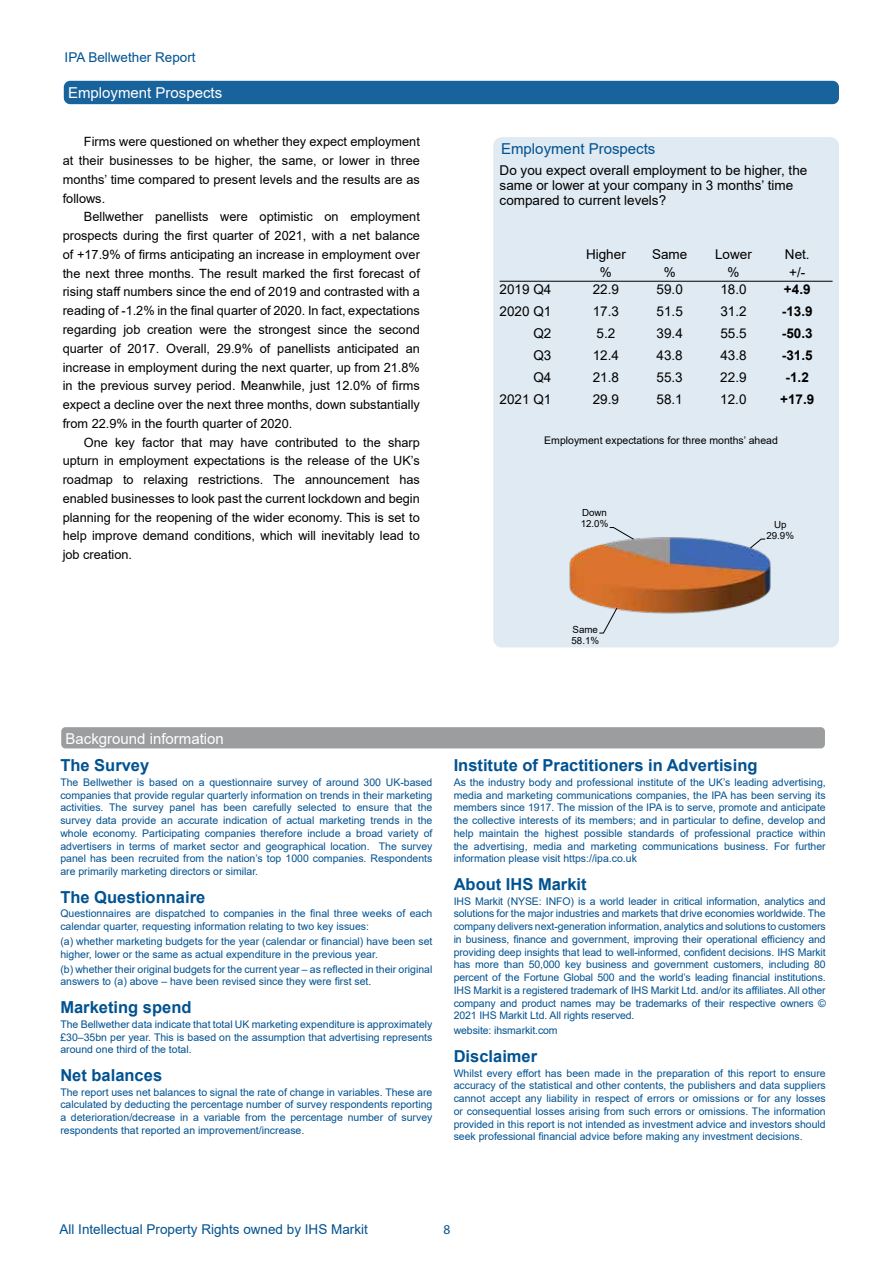
<style>
.page{position:relative;width:893px;height:1263px;background:#fff}
.page>*{position:absolute;margin:0;border:0;box-sizing:border-box;transform-origin:0 0}
.t1{font:700 16.5px "Arial";color:#005291}
.t2{font:15px "Arial";color:#fff}
.t3{font:15px "Arial";color:#005291}
.t4{font:13.5px/15px "Arial";color:#000}
.t5{font:13.5px "Arial";color:#005291}
.t6{font:700 13.5px "Arial";color:#000}
.t7{font:13.5px "Myriad Pro";color:#005291}
.t8{font:12.75px/18.8px "Arial";color:#000;text-align:justify}
.t9{font:10.5px/12.8px "Arial";color:#005291;text-align:justify}
.t10{font:10.5px "Arial";color:#000}
.t11{font:9.75px/11.1px "Arial";color:#000}
</style>
<div class="page">
<div style="left:61px;top:727px;width:764px;height:21px;background:#9c9d9f;border-radius:4px"></div>
<div style="left:64px;top:81px;width:775px;height:23px;background:#19639c;border-radius:6px"></div>
<div style="left:493px;top:137px;width:346px;height:510px;background:#e0eaf2;border-radius:9px"></div>
<hr style="left:500px;top:281px;width:333px;height:1px;background:#000">
<img style="left:569px;top:537px;width:202px;height:77px">
<svg style="left:750px;top:539px;width:16px;height:10px"></svg>
<svg style="left:599px;top:607px;width:18px;height:26px"></svg>
<svg style="left:609px;top:527px;width:25px;height:13px"></svg>
<p class="t5" style="left:65px;top:48px;width:133px">IPA Bellwether Report</p>
<h2 class="t2" style="left:68px;top:82px;width:156px">Employment Prospects</h2>
<p class="t8" style="left:63px;top:132px;width:359px;text-indent:21px">Firms were questioned on whether they expect employment at their businesses to be higher, the same, or lower in three months’ time compared to present levels and the results are as follows.</p>
<p class="t8" style="left:63px;top:207px;width:359px;text-indent:21px">Bellwether panellists were optimistic on employment prospects during the first quarter of 2021, with a net balance of +17.9% of firms anticipating an increase in employment over the next three months. The result marked the first forecast of rising staff numbers since the end of 2019 and contrasted with a reading of -1.2% in the final quarter of 2020. In fact, expectations regarding job creation were the strongest since the second quarter of 2017. Overall, 29.9% of panellists anticipated an increase in employment during the next quarter, up from 21.8% in the previous survey period. Meanwhile, just 12.0% of firms expect a decline over the next three months, down substantially from 22.9% in the fourth quarter of 2020.</p>
<p class="t8" style="left:63px;top:433px;width:359px;text-indent:21px">One key factor that may have contributed to the sharp upturn in employment expectations is the release of the UK’s roadmap to relaxing restrictions. The announcement has enabled businesses to look past the current lockdown and begin planning for the reopening of the wider economy. This is set to help improve demand conditions, which will inevitably lead to job creation.</p>
<h2 class="t3" style="left:501px;top:139px;width:156px">Employment Prospects</h2>
<p class="t4" style="left:500px;top:162px;width:309px">Do you expect overall employment to be higher, the same or lower at your company in 3 months’ time compared to current levels?</p>
<p class="t4" style="left:586px;top:246px;width:41px">Higher</p>
<p class="t4" style="left:652px;top:246px;width:37px">Same</p>
<p class="t4" style="left:715px;top:246px;width:38px">Lower</p>
<p class="t4" style="left:785px;top:246px;width:26px">Net.</p>
<p class="t4" style="left:600px;top:264px;width:14px">%</p>
<p class="t4" style="left:664px;top:264px;width:14px">%</p>
<p class="t4" style="left:727px;top:264px;width:14px">%</p>
<p class="t4" style="left:789px;top:264px;width:18px">+/-</p>
<p class="t4" style="left:500px;top:282px;width:53px">2019 Q4</p>
<p class="t4" style="left:593px;top:282px;width:28px">22.9</p>
<p class="t4" style="left:657px;top:282px;width:28px">59.0</p>
<p class="t4" style="left:720px;top:282px;width:28px">18.0</p>
<p class="t6" style="left:784px;top:284px;width:28px">+4.9</p>
<p class="t4" style="left:500px;top:304px;width:53px">2020 Q1</p>
<p class="t4" style="left:593px;top:304px;width:28px">17.3</p>
<p class="t4" style="left:657px;top:304px;width:28px">51.5</p>
<p class="t4" style="left:720px;top:304px;width:28px">31.2</p>
<p class="t6" style="left:782px;top:306px;width:32px">-13.9</p>
<p class="t4" style="left:533px;top:326px;width:20px">Q2</p>
<p class="t4" style="left:596px;top:326px;width:20px">5.2</p>
<p class="t4" style="left:657px;top:326px;width:28px">39.4</p>
<p class="t4" style="left:720px;top:326px;width:28px">55.5</p>
<p class="t6" style="left:782px;top:328px;width:32px">-50.3</p>
<p class="t4" style="left:533px;top:348px;width:20px">Q3</p>
<p class="t4" style="left:593px;top:348px;width:28px">12.4</p>
<p class="t4" style="left:656px;top:348px;width:28px">43.8</p>
<p class="t4" style="left:720px;top:348px;width:28px">43.8</p>
<p class="t6" style="left:782px;top:350px;width:32px">-31.5</p>
<p class="t4" style="left:533px;top:370px;width:20px">Q4</p>
<p class="t4" style="left:593px;top:370px;width:28px">21.8</p>
<p class="t4" style="left:656px;top:370px;width:28px">55.3</p>
<p class="t4" style="left:720px;top:370px;width:28px">22.9</p>
<p class="t6" style="left:786px;top:372px;width:25px">-1.2</p>
<p class="t4" style="left:500px;top:392px;width:53px">2021 Q1</p>
<p class="t4" style="left:593px;top:392px;width:28px">29.9</p>
<p class="t4" style="left:656px;top:392px;width:28px">58.1</p>
<p class="t4" style="left:720px;top:392px;width:28px">12.0</p>
<p class="t6" style="left:780px;top:394px;width:36px">+17.9</p>
<p class="t10" style="left:544px;top:433px;width:235px">Employment expectations for three months’ ahead</p>
<p class="t11" style="left:581px;top:507px;width:29px">Down<br>12.0%</p>
<p class="t11" style="left:571px;top:624px;width:29px">Same<br>58.1%</p>
<p class="t11" style="left:766px;top:519px;width:29px;text-align:center">Up<br>29.9%</p>
<h2 class="t2" style="left:65px;top:728px;width:160px">Background information</h2>
<h1 class="t1" style="left:60px;top:759px;width:90px">The Survey</h1>
<p class="t9" style="left:60px;top:776px;width:374px">The Bellwether is based on a questionnaire survey of around 300 UK-based companies that provide regular quarterly information on trends in their marketing activities. The survey panel has been carefully selected to ensure that the survey data provide an accurate indication of actual marketing trends in the whole economy. Participating companies therefore include a broad variety of advertisers in terms of market sector and geographical location. The survey panel has been recruited from the nation’s top 1000 companies. Respondents are primarily marketing directors or similar.</p>
<h1 class="t1" style="left:60px;top:890px;width:146px">The Questionnaire</h1>
<p class="t9" style="left:60px;top:907px;width:374px">Questionnaires are dispatched to companies in the final three weeks of each calendar quarter, requesting information relating to two key issues:</p>
<p class="t9" style="left:60px;top:935px;width:374px">(a) whether marketing budgets for the year (calendar or financial) have been set higher, lower or the same as actual expenditure in the previous year.</p>
<p class="t9" style="left:60px;top:962px;width:374px">(b) whether their original budgets for the current year – as reflected in their original answers to (a) above – have been revised since they were first set.</p>
<h1 class="t1" style="left:60px;top:1001px;width:133px">Marketing spend</h1>
<p class="t9" style="left:60px;top:1017px;width:374px">The Bellwether data indicate that total UK marketing expenditure is approximately £30–35bn per year. This is based on the assumption that advertising represents around one third of the total.</p>
<h1 class="t1" style="left:60px;top:1068px;width:103px">Net balances</h1>
<p class="t9" style="left:60px;top:1085px;width:374px">The report uses net balances to signal the rate of change in variables. These are calculated by deducting the percentage number of survey respondents reporting a deterioration/decrease in a variable from the percentage number of survey respondents that reported an improvement/increase.</p>
<h1 class="t1" style="left:454px;top:759px;width:305px">Institute of Practitioners in Advertising</h1>
<p class="t9" style="left:454px;top:776px;width:374px">As the industry body and professional institute of the UK’s leading advertising, media and marketing communications companies, the IPA has been serving its members since 1917. The mission of the IPA is to serve, promote and anticipate the collective interests of its members; and in particular to define, develop and help maintain the highest possible standards of professional practice within the advertising, media and marketing communications business. For further information please visit https://ipa.co.uk</p>
<h1 class="t1" style="left:454px;top:878px;width:134px">About IHS Markit</h1>
<p class="t9" style="left:454px;top:894px;width:374px">IHS Markit (NYSE: INFO) is a world leader in critical information, analytics and solutions for the major industries and markets that drive economies worldwide. The company delivers next-generation information, analytics and solutions to customers in business, finance and government, improving their operational efficiency and providing deep insights that lead to well-informed, confident decisions. IHS Markit has more than 50,000 key business and government customers, including 80 percent of the Fortune Global 500 and the world’s leading financial institutions.<br>IHS Markit is a registered trademark of IHS Markit Ltd. and/or its affiliates. All other company and product names may be trademarks of their respective owners © 2021 IHS Markit Ltd. All rights reserved.</p>
<p class="t9" style="left:454px;top:1024px;width:105px">website: ihsmarkit.com</p>
<h1 class="t1" style="left:454px;top:1050px;width:85px">Disclaimer</h1>
<p class="t9" style="left:454px;top:1066px;width:374px">Whilst every effort has been made in the preparation of this report to ensure accuracy of the statistical and other contents, the publishers and data suppliers cannot accept any liability in respect of errors or omissions or for any losses or consequential losses arising from such errors or omissions. The information provided in this report is not intended as investment advice and investors should seek professional financial advice before making any investment decisions.</p>
<p class="t5" style="left:60px;top:1219px;width:310px">All Intellectual Property Rights owned by IHS Markit</p>
<p class="t7" style="left:444px;top:1221px;width:8px">8</p>
</div>
